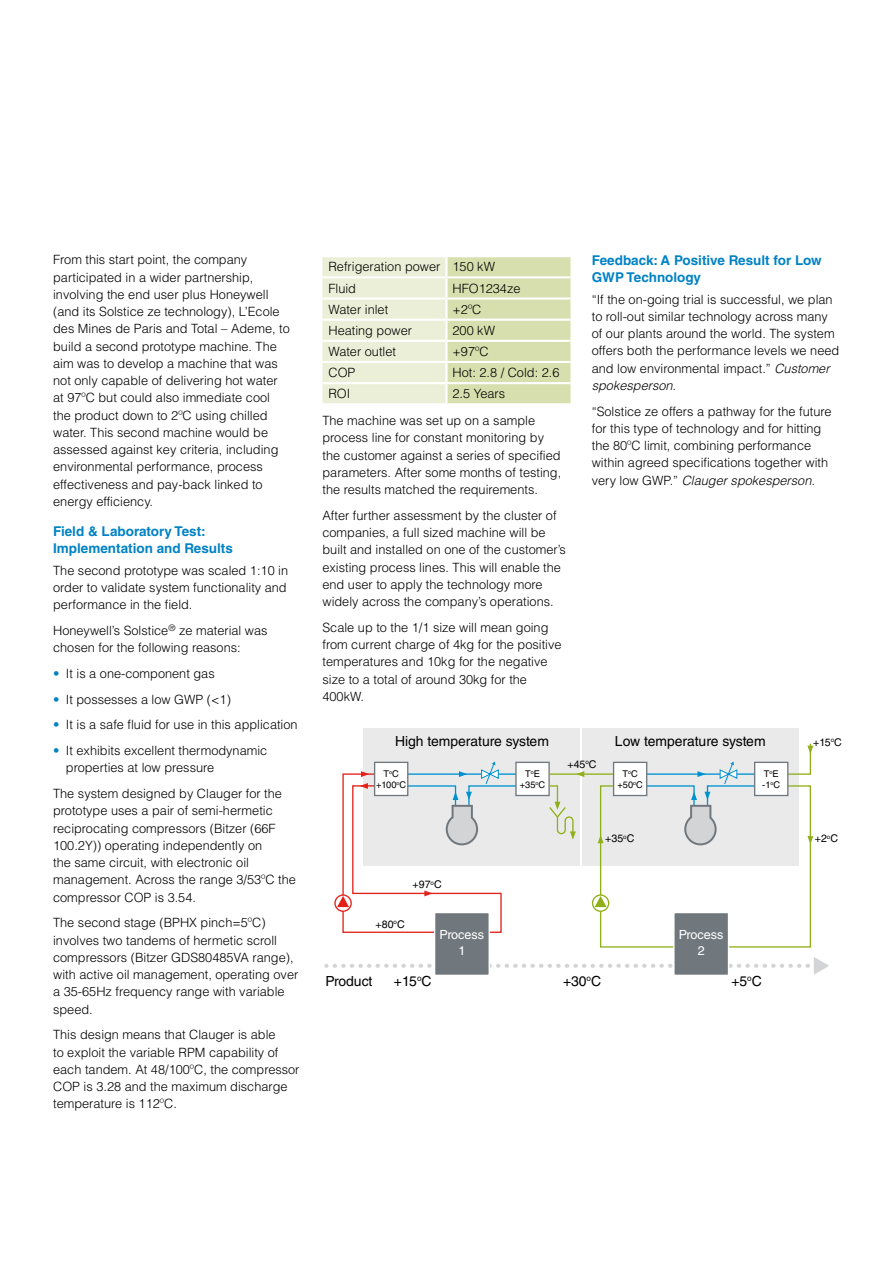
<style>
.page{position:relative;width:893px;height:1263px;background:#fff}
.page>*{position:absolute;margin:0;border:0;box-sizing:border-box;transform-origin:0 0}
.t1{font:13.95px "Helvetica LT Std";color:#000}
.t2{font:700 13.5px/17.2px "Helvetica LT Std";color:#0082c4}
.t3{font:300 12.75px/17.2px "Helvetica LT Std";color:#000}
.t4{font:12.6px/15.1px "Helvetica LT Std";color:#fff;text-align:center}
.t5{font:10.65px "Helvetica LT Std";color:#000}
.t6{font:9.3px/11.1px "Helvetica LT Std";color:#000;text-align:center}
.s1{color:#0082c4}
.s2{font-style:italic}
</style>
<div class="page">
<svg style="left:322px;top:257px;width:248px;height:146px;background:#e0e7c2"></svg>
<hr style="left:446px;top:276px;width:124px;height:2px;background:#fff">
<hr style="left:446px;top:297px;width:124px;height:3px;background:#fff">
<hr style="left:446px;top:319px;width:124px;height:2px;background:#fff">
<hr style="left:446px;top:340px;width:124px;height:2px;background:#fff">
<hr style="left:446px;top:361px;width:124px;height:2px;background:#fff">
<hr style="left:446px;top:382px;width:124px;height:2px;background:#fff">
<hr style="left:445px;top:257px;width:3px;height:19px;background:#fff">
<hr style="left:322px;top:276px;width:124px;height:2px;background:#fff">
<hr style="left:445px;top:278px;width:3px;height:19px;background:#fff">
<hr style="left:322px;top:297px;width:124px;height:3px;background:#fff">
<hr style="left:445px;top:300px;width:3px;height:19px;background:#fff">
<hr style="left:322px;top:319px;width:124px;height:2px;background:#fff">
<hr style="left:445px;top:321px;width:3px;height:19px;background:#fff">
<hr style="left:322px;top:340px;width:124px;height:2px;background:#fff">
<hr style="left:445px;top:342px;width:3px;height:19px;background:#fff">
<hr style="left:322px;top:361px;width:124px;height:2px;background:#fff">
<hr style="left:445px;top:363px;width:3px;height:19px;background:#fff">
<hr style="left:322px;top:382px;width:124px;height:2px;background:#fff">
<hr style="left:445px;top:384px;width:3px;height:19px;background:#fff">
<div style="left:364px;top:729px;width:216px;height:137px;background:#eaeaeb"></div>
<div style="left:582px;top:729px;width:216px;height:137px;background:#eaeaeb"></div>
<svg style="left:579px;top:771px;width:5px;height:6px"></svg>
<hr style="left:547px;top:773px;width:70px;height:2px;background:#8fb018">
<div style="left:592px;top:894px;width:17px;height:18px;border:1px solid #8fb018;border-radius:50%"></div>
<svg style="left:595px;top:742px;width:218px;height:206px"></svg>
<div style="left:334px;top:894px;width:18px;height:18px;border:1px solid #e32119;border-radius:50%"></div>
<svg style="left:337px;top:761px;width:183px;height:172px"></svg>
<svg style="left:537px;top:785px;width:39px;height:55px"></svg>
<svg style="left:334px;top:957px;width:495px;height:18px"></svg>
<div style="left:375px;top:762px;width:33px;height:33px;background:#fff"></div>
<div style="left:374px;top:762px;width:34px;height:34px;border:1px solid #70787d"></div>
<div style="left:435px;top:912px;width:54px;height:63px;background:#70787d"></div>
<div style="left:434px;top:912px;width:56px;height:64px;border:1px solid #fff"></div>
<div style="left:674px;top:912px;width:54px;height:63px;background:#70787d"></div>
<div style="left:673px;top:912px;width:56px;height:64px;border:1px solid #fff"></div>
<div style="left:614px;top:762px;width:33px;height:33px;background:#fff"></div>
<div style="left:613px;top:762px;width:34px;height:34px;border:1px solid #70787d"></div>
<div style="left:755px;top:762px;width:33px;height:33px;background:#fff"></div>
<div style="left:754px;top:762px;width:34px;height:34px;border:1px solid #70787d"></div>
<div style="left:516px;top:762px;width:33px;height:33px;background:#fff"></div>
<div style="left:515px;top:762px;width:35px;height:34px;border:1px solid #70787d"></div>
<p class="t3" style="left:53px;top:251px;width:238px">From this start point, the company participated in a wider partnership, involving the end user plus Honeywell (and its Solstice ze technology), L’Ecole des Mines de Paris and Total – Ademe, to build a second prototype machine. The aim was to develop a machine that was not only capable of delivering hot water at 97ºC but could also immediate cool the product down to 2ºC using chilled water. This second machine would be assessed against key criteria, including environmental performance, process effectiveness and pay-back linked to energy efficiency.</p>
<p class="t2" style="left:53px;top:522px;width:181px">Field &amp; Laboratory Test:<br>Implementation and Results</p>
<p class="t3" style="left:53px;top:561px;width:237px;text-align:justify">The second prototype was scaled 1:10 in order to validate system functionality and performance in the field.</p>
<p class="t3" style="left:53px;top:622px;width:216px">Honeywell’s Solstice<sup>®</sup> ze material was chosen for the following reasons:</p>
<p class="t3" style="left:53px;top:665px;width:163px"><span class="s1">•</span> It is a one-component gas</p>
<p class="t3" style="left:53px;top:690px;width:179px"><span class="s1">•</span> It possesses a low GWP (&lt;1)</p>
<p class="t3" style="left:53px;top:716px;width:246px"><span class="s1">•</span> It is a safe fluid for use in this application</p>
<p class="t3" style="left:66px;top:742px;width:203px;text-indent:-13px"><span class="s1">•</span> It exhibits excellent thermodynamic properties at low pressure</p>
<p class="t3" style="left:53px;top:785px;width:244px">The system designed by Clauger for the prototype uses a pair of semi-hermetic reciprocating compressors (Bitzer (66F 100.2Y)) operating independently on<br>the same circuit, with electronic oil management. Across the range 3/53ºC the compressor COP is 3.54.</p>
<p class="t3" style="left:53px;top:914px;width:247px">The second stage (BPHX pinch=5ºC) involves two tandems of hermetic scroll compressors (Bitzer GDS80485VA range), with active oil management, operating over a 35-65Hz frequency range with variable speed.</p>
<p class="t3" style="left:53px;top:1026px;width:248px">This design means that Clauger is able<br>to exploit the variable RPM capability of each tandem. At 48/100ºC, the compressor COP is 3.28 and the maximum discharge temperature is 112ºC.</p>
<p class="t3" style="left:328px;top:256px;width:168px;line-height:21.1px">Refrigeration power 150 kW<br>Fluid</p>
<p class="t3" style="left:452px;top:279px;width:70px">HFO1234ze</p>
<p class="t3" style="left:328px;top:300px;width:61px">Water inlet</p>
<p class="t3" style="left:452px;top:300px;width:30px">+2ºC</p>
<p class="t3" style="left:328px;top:322px;width:85px">Heating power</p>
<p class="t3" style="left:452px;top:322px;width:44px">200 kW</p>
<p class="t3" style="left:328px;top:343px;width:69px">Water outlet</p>
<p class="t3" style="left:452px;top:343px;width:38px">+97ºC</p>
<p class="t3" style="left:328px;top:364px;width:28px">COP</p>
<p class="t3" style="left:452px;top:364px;width:109px">Hot: 2.8 / Cold: 2.6</p>
<p class="t3" style="left:328px;top:385px;width:23px">ROI</p>
<p class="t3" style="left:322px;top:380px;width:214px;line-height:26.8px;text-indent:130px">2.5 Years<br>The machine was set up on a sample</p>
<p class="t3" style="left:322px;top:429px;width:240px">process line for constant monitoring by the customer against a series of specified parameters. After some months of testing, the results matched the requirements.</p>
<p class="t3" style="left:322px;top:507px;width:245px">After further assessment by the cluster of companies, a full sized machine will be built and installed on one of the customer’s existing process lines. This will enable the end user to apply the technology more widely across the company’s operations.</p>
<p class="t3" style="left:322px;top:619px;width:241px">Scale up to the 1/1 size will mean going from current charge of 4kg for the positive temperatures and 10kg for the negative size to a total of around 30kg for the<br>400kW.</p>
<p class="t2" style="left:592px;top:251px;width:231px">Feedback: A Positive Result for Low<br>GWP Technology</p>
<p class="t3" style="left:592px;top:290px;width:249px">“If the on-going trial is successful, we plan to roll-out similar technology across many of our plants around the world. The system offers both the performance levels we need and low environmental impact.” <span class="s2">Customer spokesperson.</span></p>
<p class="t3" style="left:592px;top:402px;width:241px">“Solstice ze offers a pathway for the future for this type of technology and for hitting the 80ºC limit, combining performance within agreed specifications together with very low GWP.” <span class="s2">Clauger spokesperson.</span></p>
<p class="t1" style="left:395px;top:733px;width:155px">High temperature system</p>
<p class="t1" style="left:615px;top:733px;width:152px">Low temperature system</p>
<p class="t6" style="left:376px;top:768px;width:32px">T<sup>o</sup>C +100<sup>o</sup>C</p>
<p class="t5" style="left:413px;top:878px;width:31px">+97<sup>o</sup>C</p>
<p class="t5" style="left:376px;top:918px;width:31px">+80<sup>o</sup>C</p>
<p class="t6" style="left:520px;top:768px;width:27px">T<sup>o</sup>E +35<sup>o</sup>C</p>
<p class="t5" style="left:567px;top:758px;width:31px">+45<sup>o</sup>C</p>
<p class="t6" style="left:617px;top:768px;width:27px">T<sup>o</sup>C +50<sup>o</sup>C</p>
<p class="t6" style="left:762px;top:768px;width:19px;text-align:left">T<sup>o</sup>E -1<sup>o</sup>C</p>
<p class="t5" style="left:605px;top:832px;width:31px">+35<sup>o</sup>C</p>
<p class="t1" style="left:326px;top:973px;width:48px">Product</p>
<p class="t4" style="left:440px;top:927px;width:46px">Process<br>1</p>
<p class="t4" style="left:679px;top:927px;width:46px">Process<br>2</p>
<p class="t1" style="left:394px;top:973px;width:39px">+15<sup>o</sup>C</p>
<p class="t1" style="left:563px;top:973px;width:40px">+30<sup>o</sup>C</p>
<p class="t1" style="left:731px;top:973px;width:32px">+5<sup>o</sup>C</p>
<p class="t5" style="left:813px;top:736px;width:30px">+15<sup>o</sup>C</p>
<p class="t5" style="left:815px;top:832px;width:25px">+2<sup>o</sup>C</p>
</div>
